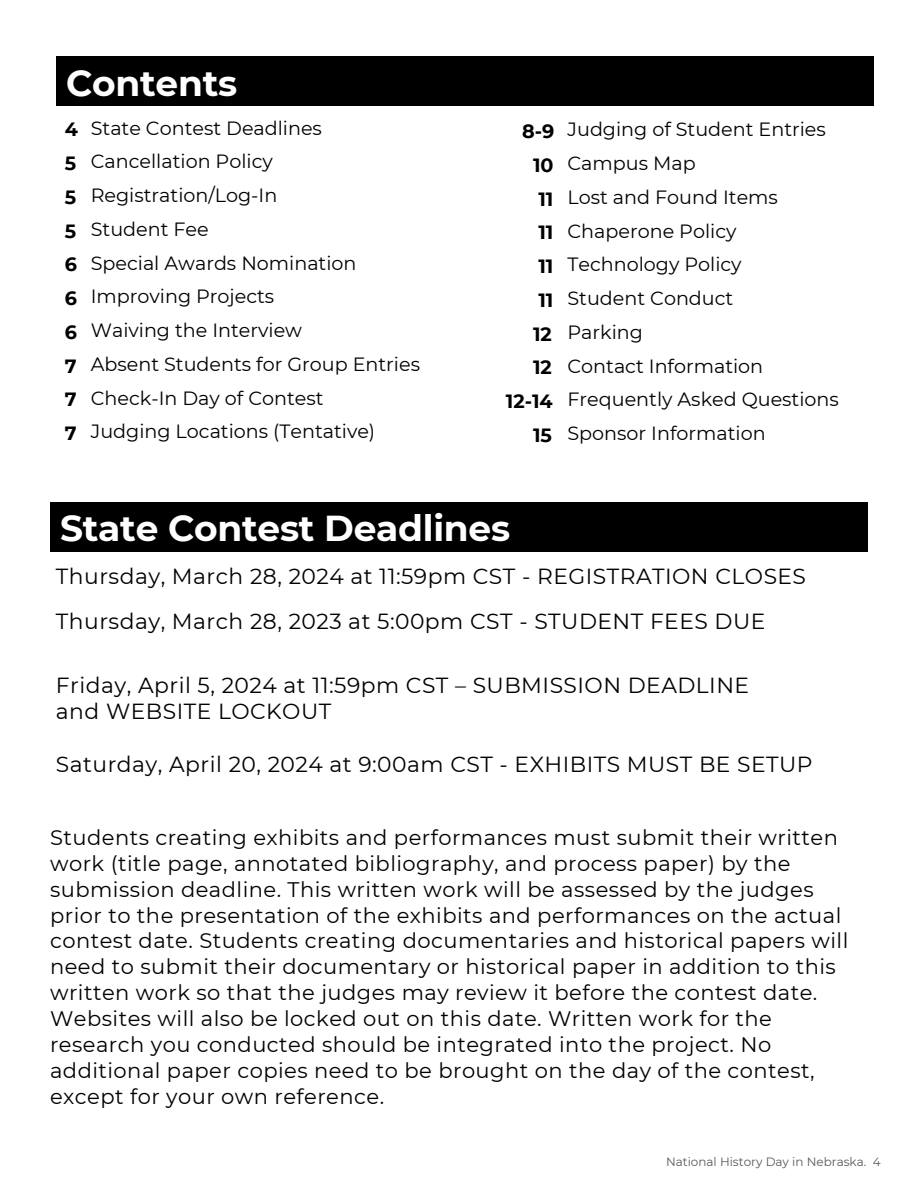
<style>
.page{position:relative;width:918px;height:1188px;background:#fff}
.page>*{position:absolute;margin:0;border:0;box-sizing:border-box;transform-origin:0 0}
.t1{font:700 36px "Montserrat";letter-spacing:-.005em;color:#fff}
.t2{font:21.75px/26.2px "Montserrat";letter-spacing:.02em;color:#000}
.t3{font:21px/25.8px "Montserrat";letter-spacing:.02em;color:#000}
.t4{font:19.2px/33.8px "Montserrat";color:#000}
.t5{font:700 19.2px/33.8px "Montserrat";color:#000;text-align:justify}
.t6{font:12px "Montserrat";color:#595959}
</style>
<div class="page">
<div style="left:56px;top:56px;width:818px;height:50px;background:#000"></div>
<div style="left:50px;top:502px;width:818px;height:49px;background:#000"></div>
<p class="t1" style="left:66px;top:61px;width:173px">Contents</p>
<h1 class="t5" style="left:65px;top:113px;width:15px">4<br>5<br>5<br>5<br>6<br>6<br>6<br>7<br>7<br>7</h1>
<h3 class="t4" style="left:91px;top:111px;width:331px">State Contest Deadlines<br>Cancellation Policy<br>Registration/Log-In<br>Student Fee<br>Special Awards Nomination<br>Improving Projects<br>Waiving the Interview<br>Absent Students for Group Entries<br>Check-In Day of Contest<br>Judging Locations (Tentative)</h3>
<h4 class="t5" style="left:506px;top:114px;width:50px;text-align:right">8-9<br>10<br>11<br>11<br>11<br>11<br>12<br>12<br>12-14<br>15</h4>
<h3 class="t4" style="left:568px;top:113px;width:273px">Judging of Student Entries<br>Campus Map<br>Lost and Found Items<br>Chaperone Policy<br>Technology Policy<br>Student Conduct<br>Parking<br>Contact Information<br>Frequently Asked Questions<br>Sponsor Information</h3>
<p class="t1" style="left:60px;top:507px;width:452px">State Contest Deadlines</p>
<h1 class="t2" style="left:56px;top:563px;width:752px">Thursday, March 28, 2024 at 11:59pm CST - REGISTRATION CLOSES</h1>
<h2 class="t2" style="left:56px;top:608px;width:711px">Thursday, March 28, 2023 at 5:00pm CST - STUDENT FEES DUE</h2>
<h2 class="t2" style="left:56px;top:672px;width:695px">Friday, April 5, 2024 at 11:59pm CST – SUBMISSION DEADLINE and WEBSITE LOCKOUT</h2>
<h2 class="t2" style="left:56px;top:751px;width:758px">Saturday, April 20, 2024 at 9:00am CST - EXHIBITS MUST BE SETUP</h2>
<h2 class="t3" style="left:50px;top:824px;width:800px">Students creating exhibits and performances must submit their written work (title page, annotated bibliography, and process paper) by the submission deadline. This written work will be assessed by the judges prior to the presentation of the exhibits and performances on the actual contest date. Students creating documentaries and historical papers will need to submit their documentary or historical paper in addition to this written work so that the judges may review it before the contest date.<br>Websites will also be locked out on this date. Written work for the research you conducted should be integrated into the project. No additional paper copies need to be brought on the day of the contest, except for your own reference.</h2>
<h4 class="t6" style="left:666px;top:1155px;width:216px">National History Day in Nebraska. 4</h4>
</div>
